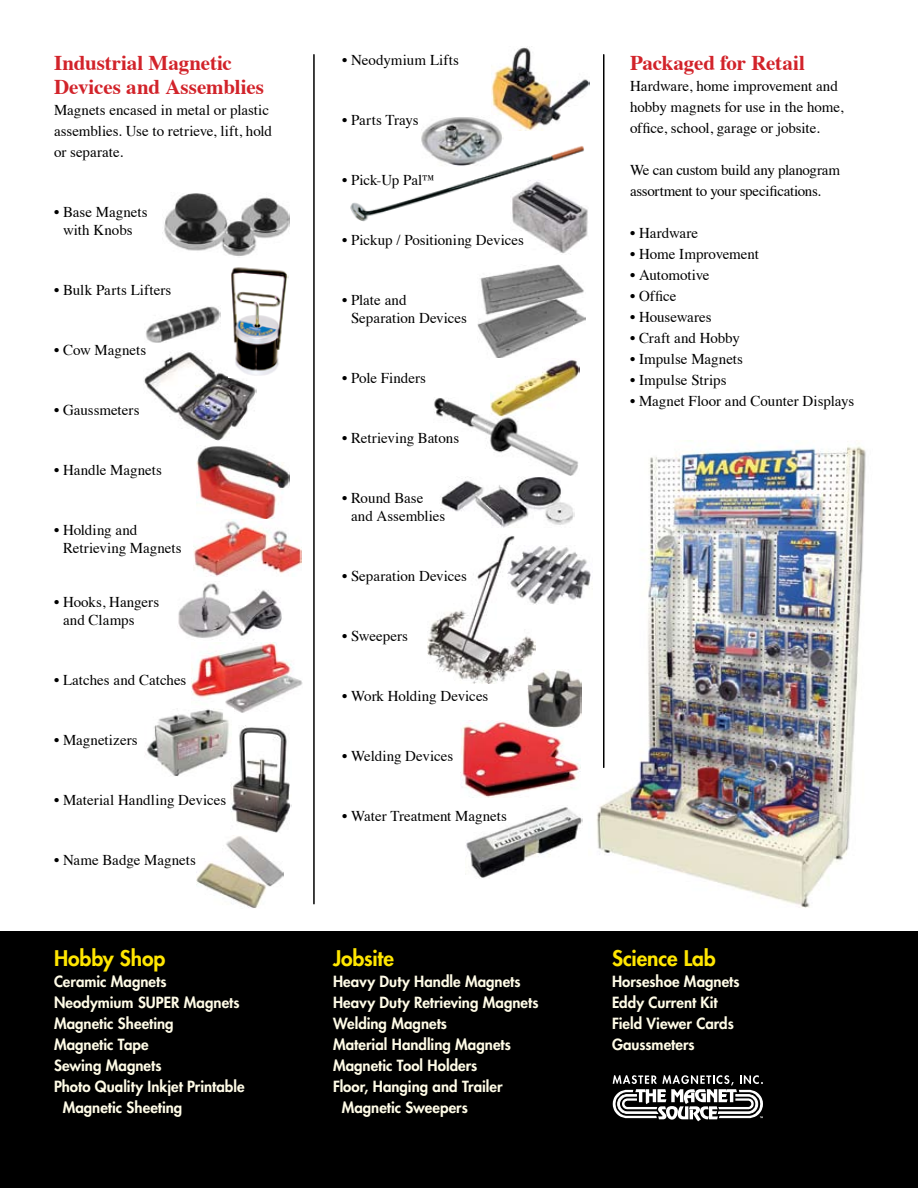
<style>
.page{position:relative;width:918px;height:1188px;background:#fff}
.page>*{position:absolute;margin:0;border:0;box-sizing:border-box;transform-origin:0 0}
.t1{font:700 21px/24px "Times";letter-spacing:-.005em;color:#d2232a}
.t2{font:800 21px "Futura";letter-spacing:-.005em;color:#ffe600}
.t3{font:15px/21px "Times";letter-spacing:-.005em;color:#000}
.t4{font:800 15px/21px "Futura";color:#fffce7}
</style>
<div class="page">
<img style="left:350px;top:146px;width:234px;height:76px">
<img style="left:477px;top:264px;width:108px;height:94px">
<img style="left:592px;top:441px;width:274px;height:467px">
<img style="left:465px;top:807px;width:118px;height:71px">
<img style="left:194px;top:519px;width:108px;height:58px">
<img style="left:196px;top:836px;width:88px;height:72px">
<img style="left:434px;top:398px;width:144px;height:78px">
<img style="left:511px;top:180px;width:77px;height:75px">
<img style="left:144px;top:352px;width:112px;height:88px">
<img style="left:146px;top:306px;width:74px;height:37px">
<img style="left:440px;top:477px;width:134px;height:50px">
<img style="left:230px;top:726px;width:62px;height:107px">
<img style="left:428px;top:536px;width:108px;height:148px">
<img style="left:162px;top:193px;width:127px;height:63px">
<div style="left:0;top:931px;width:918px;height:257px;background:#000"></div>
<hr style="left:313px;top:55px;width:2px;height:849px;background:#000">
<svg style="left:613px;top:1075px;width:150px;height:46px"></svg>
<hr style="left:603px;top:55px;width:1px;height:712px;background:#000">
<img style="left:178px;top:583px;width:104px;height:57px">
<img style="left:490px;top:360px;width:89px;height:57px">
<img style="left:228px;top:267px;width:61px;height:110px">
<img style="left:191px;top:643px;width:112px;height:70px">
<img style="left:145px;top:708px;width:88px;height:69px">
<img style="left:197px;top:446px;width:92px;height:73px">
<img style="left:507px;top:546px;width:84px;height:58px">
<img style="left:460px;top:720px;width:121px;height:78px">
<img style="left:527px;top:669px;width:54px;height:59px">
<img style="left:491px;top:47px;width:98px;height:83px">
<img style="left:421px;top:115px;width:83px;height:52px">
<h1 class="t1" style="left:54px;top:48px;width:211px">Industrial Magnetic<br>Devices and Assemblies</h1>
<p class="t3" style="left:54px;top:98px;width:220px">Magnets encased in metal or plastic assemblies. Use to retrieve, lift, hold or separate.</p>
<p class="t3" style="left:54px;top:201px;width:95px;line-height:18px;text-align:center">• Base Magnets with Knobs</p>
<p class="t3" style="left:54px;top:278px;width:119px">• Bulk Parts Lifters</p>
<p class="t3" style="left:54px;top:338px;width:94px">• Cow Magnets</p>
<p class="t3" style="left:54px;top:398px;width:87px">• Gaussmeters</p>
<p class="t3" style="left:54px;top:458px;width:109px">• Handle Magnets</p>
<p class="t3" style="left:63px;top:519px;width:120px;line-height:18px;text-indent:-9px">• Holding and<br>Retrieving Magnets</p>
<p class="t3" style="left:63px;top:591px;width:98px;line-height:18px;text-indent:-9px">• Hooks, Hangers and Clamps</p>
<p class="t3" style="left:54px;top:668px;width:134px">• Latches and Catches</p>
<p class="t3" style="left:54px;top:728px;width:85px">• Magnetizers</p>
<p class="t3" style="left:54px;top:788px;width:174px">• Material Handling Devices</p>
<p class="t3" style="left:54px;top:848px;width:143px">• Name Badge Magnets</p>
<h1 class="t2" style="left:54px;top:944px;width:113px">Hobby Shop</h1>
<p class="t4" style="left:54px;top:971px;width:114px">Ceramic Magnets</p>
<p class="t4" style="left:54px;top:992px;width:187px">Neodymium SUPER Magnets</p>
<p class="t4" style="left:54px;top:1013px;width:121px">Magnetic Sheeting</p>
<p class="t4" style="left:54px;top:1034px;width:96px">Magnetic Tape</p>
<p class="t4" style="left:54px;top:1055px;width:109px">Sewing Magnets</p>
<p class="t4" style="left:54px;top:1076px;width:192px">Photo Quality Inkjet Printable</p>
<p class="t4" style="left:63px;top:1097px;width:121px">Magnetic Sheeting</p>
<p class="t3" style="left:342px;top:48px;width:118px">• Neodymium Lifts</p>
<p class="t3" style="left:342px;top:108px;width:78px">• Parts Trays</p>
<p class="t3" style="left:342px;top:168px;width:96px">• Pick-Up Pal™</p>
<p class="t3" style="left:342px;top:228px;width:183px">• Pickup / Positioning Devices</p>
<p class="t3" style="left:351px;top:290px;width:118px;line-height:18px;text-indent:-9px">• Plate and<br>Separation Devices</p>
<p class="t3" style="left:342px;top:366px;width:86px">• Pole Finders</p>
<p class="t3" style="left:342px;top:426px;width:119px">• Retrieving Batons</p>
<p class="t3" style="left:351px;top:488px;width:96px;line-height:18px;text-indent:-9px">• Round Base and Assemblies</p>
<p class="t3" style="left:342px;top:564px;width:127px">• Separation Devices</p>
<p class="t3" style="left:342px;top:624px;width:68px">• Sweepers</p>
<p class="t3" style="left:342px;top:684px;width:148px">• Work Holding Devices</p>
<p class="t3" style="left:342px;top:744px;width:113px">• Welding Devices</p>
<p class="t3" style="left:342px;top:804px;width:166px">• Water Treatment Magnets</p>
<h1 class="t2" style="left:333px;top:944px;width:62px">Jobsite</h1>
<p class="t4" style="left:333px;top:971px;width:189px">Heavy Duty Handle Magnets</p>
<p class="t4" style="left:333px;top:992px;width:207px">Heavy Duty Retrieving Magnets</p>
<p class="t4" style="left:333px;top:1013px;width:116px">Welding Magnets</p>
<p class="t4" style="left:333px;top:1034px;width:179px">Material Handling Magnets</p>
<p class="t4" style="left:333px;top:1055px;width:146px">Magnetic Tool Holders</p>
<p class="t4" style="left:333px;top:1076px;width:171px">Floor, Hanging and Trailer</p>
<p class="t4" style="left:342px;top:1097px;width:128px">Magnetic Sweepers</p>
<h1 class="t1" style="left:630px;top:48px;width:176px">Packaged for Retail</h1>
<p class="t3" style="left:630px;top:74px;width:215px">Hardware, home improvement and hobby magnets for use in the home, office, school, garage or jobsite.</p>
<p class="t3" style="left:630px;top:158px;width:212px">We can custom build any planogram assortment to your specifications.</p>
<p class="t3" style="left:630px;top:221px;width:70px">• Hardware</p>
<p class="t3" style="left:630px;top:242px;width:131px">• Home Improvement</p>
<p class="t3" style="left:630px;top:263px;width:81px">• Automotive</p>
<p class="t3" style="left:630px;top:284px;width:48px">• Office</p>
<p class="t3" style="left:630px;top:305px;width:83px">• Housewares</p>
<p class="t3" style="left:630px;top:326px;width:111px">• Craft and Hobby</p>
<p class="t3" style="left:630px;top:347px;width:115px">• Impulse Magnets</p>
<p class="t3" style="left:630px;top:368px;width:98px">• Impulse Strips</p>
<p class="t3" style="left:630px;top:389px;width:226px">• Magnet Floor and Counter Displays</p>
<h1 class="t2" style="left:612px;top:944px;width:105px">Science Lab</h1>
<p class="t4" style="left:612px;top:971px;width:129px">Horseshoe Magnets<br>Eddy Current Kit<br>Field Viewer Cards<br>Gaussmeters</p>
</div>
